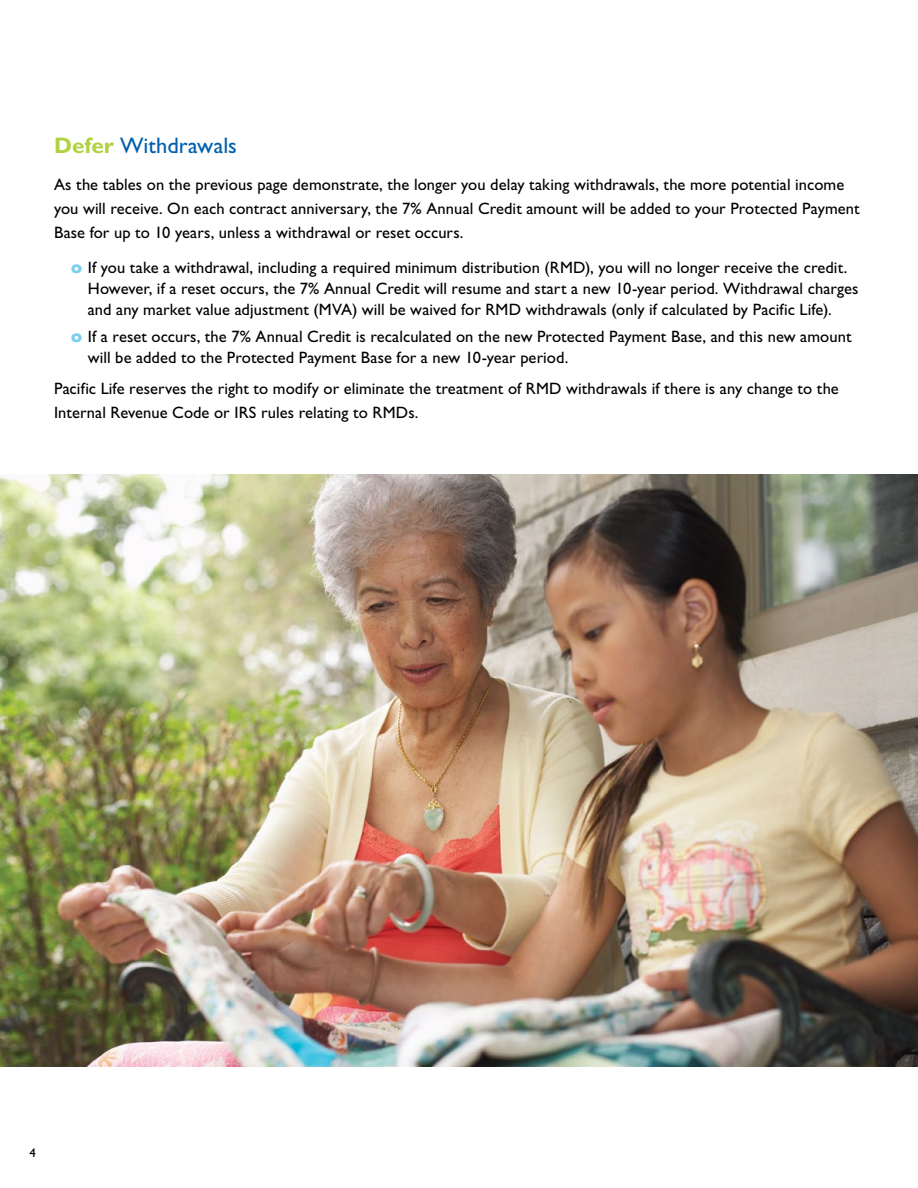
<style>
.page{position:relative;width:918px;height:1188px;background:#fff}
.page>*{position:absolute;margin:0;border:0;box-sizing:border-box;transform-origin:0 0}
.Subhead{font:22.5px "Gill Sans Std";color:#005ead}
.Bullet_Text{font:16.5px/21px "Gill Sans Std";letter-spacing:.005em;color:#000}
.Text{font:16.5px/24px "Gill Sans Std";letter-spacing:.005em;color:#000}
.t1{font:12.75px "Gill Sans Std";color:#000}
.s1{font-weight:700;color:#b0d23f}
.s2{font-family:"Futura Std";font-weight:700;color:#7aceef}
</style>
<div class="page">
<img style="left:0;top:475px;width:918px;height:592px">
<p class="Subhead" style="left:54px;top:132px;width:184px"><span class="s1">Defer</span> Withdrawals</p>
<p class="Text" style="left:54px;top:173px;width:807px">As the tables on the previous page demonstrate, the longer you delay taking withdrawals, the more potential income you will receive. On each contract anniversary, the 7% Annual Credit amount will be added to your Protected Payment<br>Base for up to 10 years, unless a withdrawal or reset occurs.</p>
<p class="Bullet_Text" style="left:88px;top:257px;width:772px;text-indent:-17px"><span class="s2">o</span> If you take a withdrawal, including a required minimum distribution (RMD), you will no longer receive the credit.<br>However, if a reset occurs, the 7% Annual Credit will resume and start a new 10-year period. Withdrawal charges and any market value adjustment (MVA) will be waived for RMD withdrawals (only if calculated by Pacific Life).</p>
<p class="Bullet_Text" style="left:88px;top:326px;width:765px;text-indent:-17px"><span class="s2">o</span> If a reset occurs, the 7% Annual Credit is recalculated on the new Protected Payment Base, and this new amount will be added to the Protected Payment Base for a new 10-year period.</p>
<p class="Bullet_Text" style="left:54px;top:377px;width:786px;line-height:24px">Pacific Life reserves the right to modify or eliminate the treatment of RMD withdrawals if there is any change to the<br>Internal Revenue Code or IRS rules relating to RMDs.</p>
<p class="t1" style="left:29px;top:1146px;width:8px">4</p>
</div>
